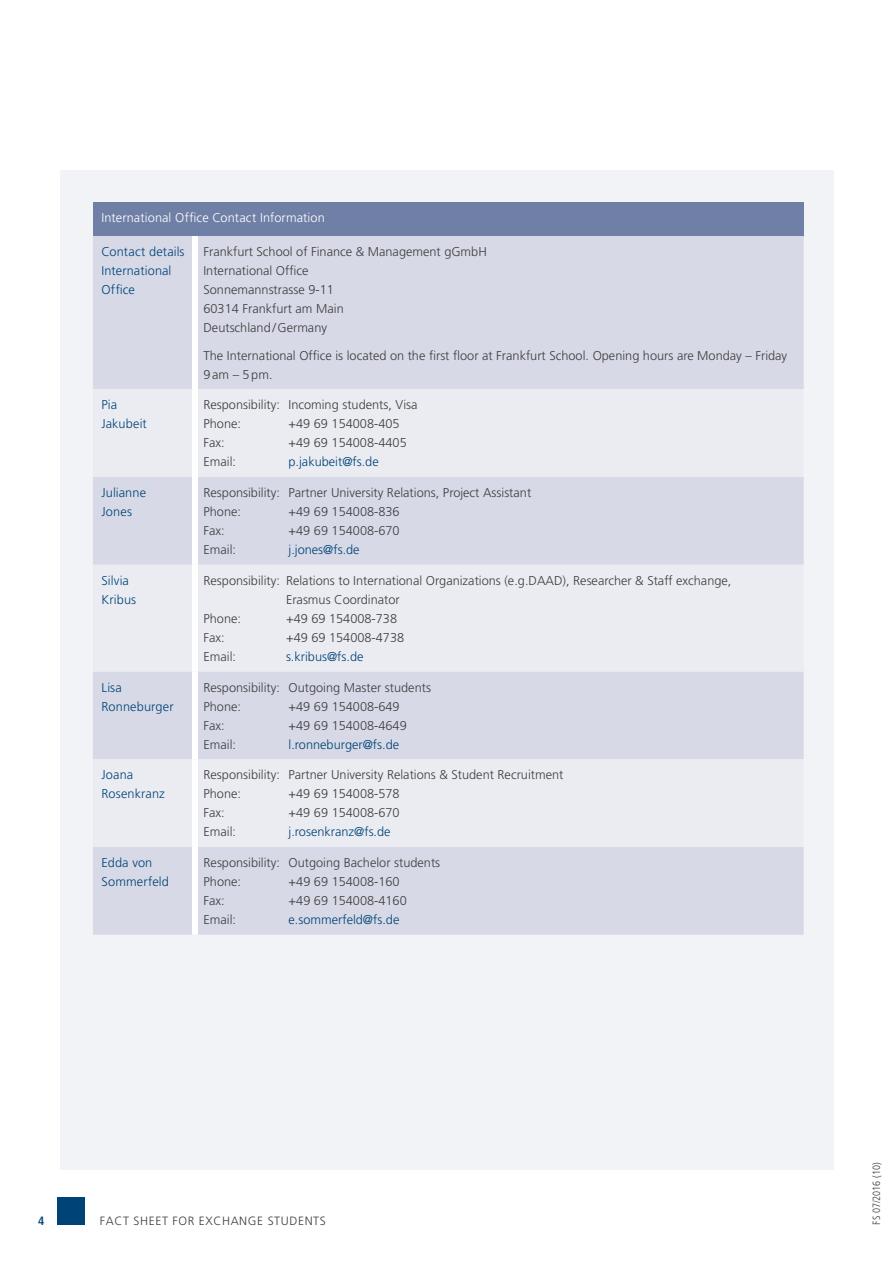
<style>
.page{position:relative;width:893px;height:1263px;background:#fff}
.page>*{position:absolute;margin:0;border:0;box-sizing:border-box;transform-origin:0 0}
.t1{font:300 12.75px/18.9px "Frutiger LT";color:#3e3d40}
.t2{font:300 12.75px/18.9px "Frutiger LT";letter-spacing:.005em;color:#047}
.t3{font:300 12.75px "Frutiger LT";letter-spacing:.015em;color:#fff}
.t4{font:300 12px "Frutiger LT";letter-spacing:.05em;color:#3e3d40}
.t5{font:700 condensed 12px "Frutiger";color:#047}
.t6{font:300 condensed 10.5px "Frutiger";color:#3e3d40}
</style>
<div class="page">
<div style="left:57px;top:1197px;width:28px;height:28px;background:#047"></div>
<div style="left:60px;top:170px;width:773px;height:999px;background:#f2f3f7"></div>
<div style="left:93px;top:202px;width:711px;height:34px;background:#6f7fa6"></div>
<div style="left:93px;top:236px;width:711px;height:699px;background:#d7d9e6"></div>
<svg style="left:93px;top:389px;width:711px;height:458px"></svg>
<div style="left:192px;top:236px;width:6px;height:153px;background:#fff"></div>
<div style="left:192px;top:389px;width:6px;height:88px;background:#fff"></div>
<div style="left:192px;top:477px;width:6px;height:88px;background:#fff"></div>
<div style="left:192px;top:565px;width:6px;height:106px;background:#fff"></div>
<div style="left:192px;top:671px;width:6px;height:88px;background:#fff"></div>
<div style="left:192px;top:759px;width:6px;height:88px;background:#fff"></div>
<div style="left:192px;top:847px;width:6px;height:88px;background:#fff"></div>
<p class="t3" style="left:101px;top:211px;width:225px">International Office Contact Information</p>
<p class="t2" style="left:101px;top:243px;width:85px">Contact details<br>International<br>Office</p>
<p class="t1" style="left:203px;top:243px;width:283px">Frankfurt School of Finance &amp; Management gGmbH<br>International Office<br>Sonnemannstrasse 9-11<br>60314 Frankfurt am Main<br>Deutschland/ Germany</p>
<p class="t1" style="left:203px;top:346px;width:585px">The International Office is located on the first floor at Frankfurt School. Opening hours are Monday – Friday<br>9am – 5pm.</p>
<p class="t2" style="left:101px;top:396px;width:47px">Pia<br>Jakubeit</p>
<p class="t1" style="left:203px;top:396px;width:216px">Responsibility: Incoming students, Visa<br>Phone:</p>
<p class="t1" style="left:289px;top:415px;width:113px">+49 69 154008-405</p>
<p class="t1" style="left:203px;top:434px;width:23px">Fax:</p>
<p class="t1" style="left:289px;top:434px;width:120px">+49 69 154008-4405</p>
<p class="t1" style="left:203px;top:453px;width:34px">Email:</p>
<p class="t2" style="left:289px;top:453px;width:92px">p.jakubeit@fs.de</p>
<p class="t2" style="left:101px;top:483px;width:46px">Julianne<br>Jones</p>
<p class="t1" style="left:203px;top:483px;width:329px">Responsibility: Partner U niversity Relations, Project Assistant<br>Phone:</p>
<p class="t1" style="left:289px;top:502px;width:113px">+49 69 154008-836</p>
<p class="t1" style="left:203px;top:521px;width:23px">Fax:</p>
<p class="t1" style="left:289px;top:521px;width:113px">+49 69 154008-670</p>
<p class="t1" style="left:203px;top:540px;width:34px">Email:</p>
<p class="t2" style="left:289px;top:540px;width:73px">j.jones@fs.de</p>
<p class="t2" style="left:101px;top:571px;width:36px">Silvia<br>Kribus</p>
<p class="t1" style="left:203px;top:571px;width:335px">Responsibility: Relations to International Organizations (e.g.DAAD</p>
<p class="t1" style="left:563px;top:571px;width:170px">), Researcher &amp; Staff exchange,</p>
<p class="t1" style="left:286px;top:590px;width:115px">Erasmus Coordinator</p>
<p class="t1" style="left:203px;top:609px;width:39px">Phone:</p>
<p class="t1" style="left:286px;top:609px;width:113px">+49 69 154008-738</p>
<p class="t1" style="left:203px;top:628px;width:23px">Fax:</p>
<p class="t1" style="left:286px;top:628px;width:120px">+49 69 154008-4738</p>
<p class="t1" style="left:203px;top:647px;width:34px">Email:</p>
<p class="t2" style="left:286px;top:647px;width:79px">s.kribus@fs.de</p>
<p class="t2" style="left:101px;top:678px;width:74px">Lisa<br>Ronneburger</p>
<p class="t1" style="left:203px;top:678px;width:229px">Responsibility: Outgoing Master students<br>Phone:</p>
<p class="t1" style="left:289px;top:697px;width:113px">+49 69 154008-649</p>
<p class="t1" style="left:203px;top:716px;width:23px">Fax:</p>
<p class="t1" style="left:289px;top:716px;width:120px">+49 69 154008-4649</p>
<p class="t1" style="left:203px;top:735px;width:34px">Email:</p>
<p class="t2" style="left:289px;top:735px;width:112px">l.ronneburger@fs.de</p>
<p class="t2" style="left:101px;top:766px;width:65px">Joana<br>Rosenkranz</p>
<p class="t1" style="left:204px;top:766px;width:361px">Responsibility: Partner U niversity Relations &amp; Student Recruitment<br>Phone:</p>
<p class="t1" style="left:289px;top:785px;width:113px">+49 69 154008-578</p>
<p class="t1" style="left:204px;top:804px;width:23px">Fax:</p>
<p class="t1" style="left:289px;top:804px;width:113px">+49 69 154008-670</p>
<p class="t1" style="left:204px;top:822px;width:34px">Email:</p>
<p class="t2" style="left:289px;top:822px;width:104px">j.rosenkranz@fs.de</p>
<p class="t2" style="left:101px;top:853px;width:69px">Edda von<br>Sommerfeld</p>
<p class="t1" style="left:204px;top:853px;width:238px">Responsibility: Outgoing Bachelor students<br>Phone:</p>
<p class="t1" style="left:289px;top:872px;width:113px">+49 69 154008-160</p>
<p class="t1" style="left:204px;top:891px;width:23px">Fax:</p>
<p class="t1" style="left:289px;top:891px;width:120px">+49 69 154008-4160</p>
<p class="t1" style="left:204px;top:910px;width:34px">Email:</p>
<p class="t2" style="left:289px;top:910px;width:112px">e.sommerfeld@fs.de</p>
<p class="t5" style="left:38px;top:1213px;width:8px">4</p>
<p class="t4" style="left:100px;top:1214px;width:226px">Fact Sheet for Exchange Students</p>
<p class="t6" style="left:871px;top:1225px;width:64px;rotate:-90deg">FS 07/2016 (10)</p>
</div>
